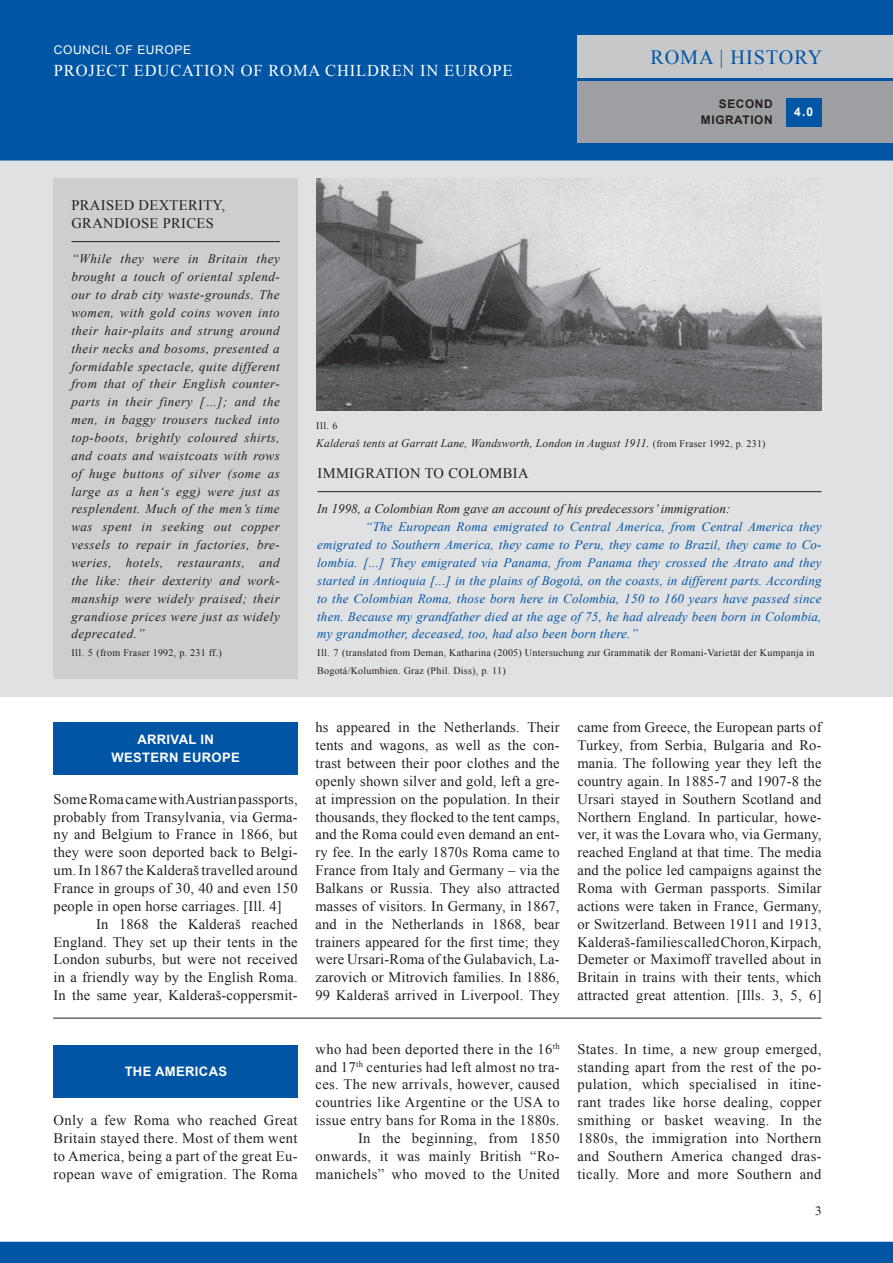
<style>
.page{position:relative;width:893px;height:1263px;background:#fff}
.page>*{position:absolute;margin:0;border:0;box-sizing:border-box;transform-origin:0 0}
.t1{font:20.25px "Times New Roman";letter-spacing:.045em;color:#0155a5}
.t2{font:16.5px "Times New Roman";letter-spacing:.05em;color:#fff}
.t3{font:14.55px/17.9px "Times New Roman";letter-spacing:.02em;color:#231f20;text-align:justify}
.t4{font:italic 13.05px/17.9px "Times New Roman";letter-spacing:.005em;color:#231f20;text-align:justify}
.t5{font:italic 13.05px/17.9px "Times New Roman";letter-spacing:.015em;color:#0155a5;text-align:justify}
.t6{font:700 13.05px/17.5px "Arial";letter-spacing:.025em;color:#fff;text-align:center}
.t7{font:12px "Arial";letter-spacing:.05em;color:#fff}
.t8{font:700 12px "Arial";color:#fff}
.t9{font:700 11.85px/16px "Arial";letter-spacing:.05em;color:#231f20;text-align:right}
.t10{font:italic 11.55px "Times New Roman";letter-spacing:.015em;color:#231f20}
.t11{font:10.05px/17.9px "Times New Roman";letter-spacing:.025em;color:#231f20}
.s1{font-style:normal;font-size:10.05px}
</style>
<div class="page">
<div style="left:0;top:149px;width:893px;height:547px;background:#e0e1e3"></div>
<div style="left:0;top:0;width:893px;height:161px;background:#0155a5"></div>
<div style="left:577px;top:81px;width:316px;height:62px;background:#9d9fa2"></div>
<div style="left:577px;top:36px;width:316px;height:42px;background:#c7c8ca"></div>
<div style="left:786px;top:98px;width:35px;height:28px;background:#0155a5"></div>
<div style="left:0;top:1242px;width:893px;height:21px;background:#0155a5"></div>
<img style="left:316px;top:179px;width:505px;height:232px">
<hr style="left:53px;top:1018px;width:768px;height:1px;background:#231f20">
<div style="left:54px;top:722px;width:244px;height:52px;background:#0155a5"></div>
<div style="left:54px;top:1045px;width:244px;height:53px;background:#0155a5"></div>
<div style="left:54px;top:179px;width:244px;height:500px;background:#cdced0"></div>
<hr style="left:71px;top:241px;width:209px;height:1px;background:#231f20">
<hr style="left:317px;top:491px;width:504px;height:1px;background:#231f20">
<p class="t7" style="left:54px;top:42px;width:137px">COUNCIL OF EUROPE</p>
<p class="t2" style="left:54px;top:59px;width:117px">Project Educa</p>
<p class="t2" style="left:193px;top:59px;width:321px">tion of Roma Children in Europe</p>
<h1 class="t1" style="left:650px;top:44px;width:169px">Roma | His tory</h1>
<p class="t8" style="left:794px;top:104px;width:21px">4.0</p>
<p class="t9" style="left:701px;top:97px;width:73px">SECOND<br>MIGRATION</p>
<p class="t3" style="left:71px;top:196px;width:155px">Prais ed Dexterity,<br>Grandiose Prices</p>
<p class="t4" style="left:71px;top:250px;width:210px">“While they were in Britain they brought a touch of oriental splend&shy;our to drab city waste-grounds. The women, with gold coins woven into their hair-plaits and strung around their necks and bosoms, presented a formidable spectacle, quite different from that of their English counter&shy;parts in their finery […]; and the men, in baggy trousers tucked into top-boots, brightly coloured shirts, and coats and waistcoats with rows of huge buttons of silver (some as large as a hen‘s egg) were just as resplendent. Much of the men’s time was spent in seeking out copper vessels to repair in factories, bre&shy;weries, hotels, restaurants, and the like: their dexterity and work&shy;manship were widely praised; their grandiose prices were just as widely deprecated.”</p>
<p class="t11" style="left:71px;top:644px;width:152px">Ill. 5 (from Fraser 1992, p. 231 ff.)</p>
<p class="t11" style="left:316px;top:416px;width:23px">Ill. 6</p>
<p class="t10" style="left:316px;top:435px;width:451px">Kalderaš tents at Garratt Lane, Wandsworth, London in August 1911. <span class="s1">(from Fraser 1992, p. 231)</span></p>
<p class="t3" style="left:317px;top:464px;width:12px">Imm</p>
<p class="t3" style="left:349px;top:464px;width:177px">igration to Colombia</p>
<p class="t4" style="left:317px;top:500px;width:415px">In 1998, a Colombian Rom gave an account of his predecessors’ immigration:</p>
<p class="t5" style="left:317px;top:518px;width:506px;text-indent:48px">“The European Roma emigrated to Central America, from Central America they emigrated to Southern America, they came to Peru, they came to Brazil, they came to Co&shy;lombia. [...] They emigrated via Panama, from Panama they crossed the Atrato and they started in Antioquia [...] in the plains of Bogotá, on the coasts, in different parts. According to the Colombian Roma, those born here in Colombia, 150 to 160 years have passed since then. Because my grandfather died at the age of 75, he had already been born in Colombia, my grandmother, deceased, too, had also been born there.”</p>
<p class="t11" style="left:317px;top:644px;width:499px">Ill. 7 (translated from Deman, Katharina (2005) Untersuchung zur Grammatik der Romani-Varietät der Kumpanja in<br>Bogotá/Kolumbien. Graz (Phil. Diss), p. 11)</p>
<p class="t6" style="left:111px;top:731px;width:130px">ARRIVAL IN<br>WESTERN EUROPE</p>
<p class="t3" style="left:54px;top:790px;width:246px">Some Roma came with Austrian passports, probably from Transylvania, via Germa&shy;ny and Belgium to France in 1866, but they were soon deported back to Belgi&shy;um. In 1867 the Kalderaš travelled around France in groups of 30, 40 and even 150 people in open horse carriages. [Ill. 4]</p>
<p class="t3" style="left:54px;top:915px;width:246px;text-indent:43px">In 1868 the Kalderaš reached England. They set up their tents in the London suburbs, but were not received in a friendly way by the English Roma.<br>In the same year, Kalderaš-coppersmit-</p>
<p class="t6" style="left:125px;top:1063px;width:10px">THE</p>
<p class="t6" style="left:155px;top:1063px;width:72px">AMERICAS</p>
<p class="t3" style="left:54px;top:1111px;width:246px">Only a few Roma who reached Great Britain stayed there. Most of them went to America, being a part of the great Eu&shy;ropean wave of emigration. The Roma</p>
<p class="t3" style="left:315px;top:718px;width:246px">hs appeared in the Netherlands. Their tents and wagons, as well as the con&shy;trast between their poor clothes and the openly shown silver and gold, left a gre&shy;at impression on the population. In their thousands, they flocked to the tent camps, and the Roma could even demand an ent&shy;ry fee. In the early 1870s Roma came to France from Italy and Germany – via the Balkans or Russia. They also attracted masses of visitors. In Germany, in 1867, and in the Netherlands in 1868, bear trainers appeared for the first time; they were Ursari-Roma of the Gulabavich, La&shy;zarovich or Mitrovich families. In 1886, 99 Kalderaš arrived in Liverpool. They</p>
<p class="t3" style="left:577px;top:718px;width:246px">came from Greece, the European parts of Turkey, from Serbia, Bulgaria and Ro&shy;mania. The following year they left the country again. In 1885-7 and 1907-8 the Ursari stayed in Southern Scotland and Northern England. In particular, howe&shy;ver, it was the Lovara who, via Germany, reached England at that time. The media and the police led campaigns against the Roma with German passports. Similar actions were taken in France, Germany, or Switzerland. Between 1911 and 1913, Kalderaš-families called Choron, Kirpach, Demeter or Maximoff travelled about in Britain in trains with their tents, which attracted great attention. [Ills. 3, 5, 6]</p>
<p class="t3" style="left:315px;top:1040px;width:246px;text-align:right">who had been deported there in the 16<sup>th </sup>and 17<sup>th</sup> centuries had left almost no tra&shy;ces. The new arrivals, however, caused countries like Argentine or the USA to issue entry bans for Roma in the 1880s.<br>In the beginning, from 1850 onwards, it was mainly British “Ro&shy;manichels” who moved to the United</p>
<p class="t3" style="left:577px;top:1040px;width:246px">States. In time, a new group emerged, standing apart from the rest of the po&shy;pulation, which specialised in itine&shy;rant trades like horse dealing, copper smithing or basket weaving. In the 1880s, the immigration into Northern and Southern America changed dras&shy;tically. More and more Southern and</p>
</div>
